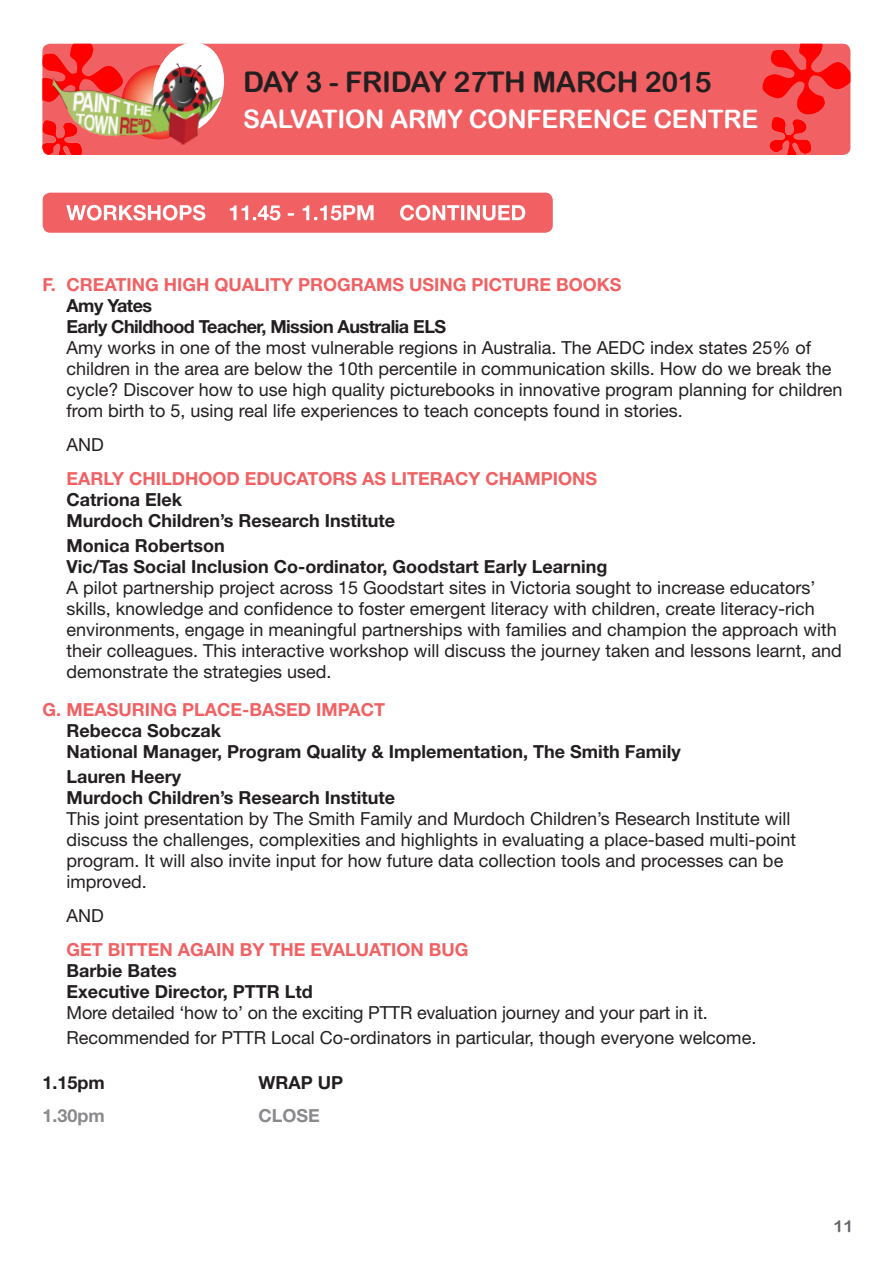
<style>
.page{position:relative;width:893px;height:1263px;background:#fff}
.page>*{position:absolute;margin:0;border:0;box-sizing:border-box;transform-origin:0 0}
.Keynote{font:28.5px "Arial Rounded MT Bold";letter-spacing:-.01em;color:#231f20}
.Keynote-2{font:25.5px "Arial Rounded MT Bold";letter-spacing:-.01em;color:#fff}
.Body{font:18px/21px "Helvetica Neue LT Std";color:#231f20}
.Body-2{font:700 18px/21px "Helvetica Neue LT Std";color:#231f20}
.t1{font:700 18px "Helvetica Neue LT Std";color:#f16163}
.Body-3{font:700 18px/21px "Helvetica Neue LT Std";letter-spacing:-.03em;color:#231f20}
.t2{font:700 18px "Helvetica Neue LT Std";color:#8a8a8e}
.t3{font:16.5px "Arial Rounded MT Bold";color:#63656a}
</style>
<div class="page">
<div style="left:43px;top:193px;width:510px;height:40px;background:#f16163;border-radius:8px"></div>
<div style="left:42px;top:44px;width:808px;height:111px;background:#f16163;border-radius:8px"></div>
<img style="left:42px;top:44px;width:52px;height:111px">
<img style="left:762px;top:44px;width:88px;height:111px">
<svg style="left:120px;top:43px;width:109px;height:41px"></svg>
<img style="left:49px;top:55px;width:175px;height:92px">
<svg style="left:66px;top:205px;width:459px;height:16px"></svg>
<p class="Keynote" style="left:243px;top:65px;width:470px">DAY 3 - FRIDAY 27TH MARCH 2015</p>
<p class="Keynote-2" style="left:243px;top:103px;width:517px">SALVATION ARMY CONFERENCE CENTRE</p>
<p class="t1" style="left:43px;top:274px;width:580px">F. CREATING HIGH QUALITY PROGRAMS USING PICTURE BOOKS</p>
<p class="Body-3" style="left:67px;top:295px;width:381px">Amy Yates<br>Early Childhood Teacher, Mission Australia ELS</p>
<p class="Body" style="left:67px;top:337px;width:777px">Amy works in one of the most vulnerable regions in Australia. The AEDC index states 25% of children in the area are below the 10th percentile in communication skills. How do we break the cycle? Discover how to use high quality picturebooks in innovative program planning for children from birth to 5, using real life experiences to teach concepts found in stories.</p>
<p class="Body" style="left:67px;top:434px;width:39px">AND</p>
<p class="t1" style="left:67px;top:467px;width:532px">EARLY CHILDHOOD EDUCATORS AS LITERACY CHAMPIONS</p>
<p class="Body-2" style="left:67px;top:489px;width:330px">Catriona Elek<br>Murdoch Children’s Research Institute</p>
<p class="Body-2" style="left:67px;top:535px;width:542px">Monica Robertson<br>Vic/Tas Social Inclusion Co-ordinator, Goodstart Early Learning</p>
<p class="Body" style="left:67px;top:577px;width:777px">A pilot partnership project across 15 Goodstart sites in Victoria sought to increase educators’ skills, knowledge and confidence to foster emergent literacy with children, create literacy-rich environments, engage in meaningful partnerships with families and champion the approach with their colleagues. This interactive workshop will discuss the journey taken and lessons learnt, and demonstrate the strategies used.</p>
<p class="t1" style="left:43px;top:699px;width:344px">G. MEASURING PLACE-BASED IMPACT</p>
<p class="Body-2" style="left:67px;top:720px;width:616px">Rebecca Sobczak<br>National Manager, Program Quality &amp; Implementation, The Smith Family</p>
<p class="Body-2" style="left:67px;top:766px;width:330px">Lauren Heery<br>Murdoch Children’s Research Institute</p>
<p class="Body" style="left:67px;top:808px;width:731px">This joint presentation by The Smith Family and Murdoch Children’s Research Institute will discuss the challenges, complexities and highlights in evaluating a place-based multi-point program. It will also invite input for how future data collection tools and processes can be improved.</p>
<p class="Body" style="left:67px;top:905px;width:39px">AND</p>
<p class="t1" style="left:67px;top:938px;width:403px">GET BITTEN AGAIN BY THE EVALUATION BUG</p>
<p class="Body-2" style="left:67px;top:960px;width:248px">Barbie Bates<br>Executive Director, PTTR Ltd</p>
<p class="Body" style="left:67px;top:1002px;width:643px">More detailed ‘how to’ on the exciting PTTR evaluation journey and your part in it.</p>
<p class="Body" style="left:67px;top:1027px;width:691px">Recommended for PTTR Local Co-ordinators in particular, though everyone welcome.</p>
<p class="Body-2" style="left:43px;top:1072px;width:64px">1.15pm</p>
<p class="Body-2" style="left:259px;top:1072px;width:86px">WRAP UP</p>
<p class="t2" style="left:43px;top:1104px;width:64px">1.30pm</p>
<p class="t2" style="left:259px;top:1104px;width:63px">CLOSE</p>
<p class="t3" style="left:834px;top:1217px;width:21px">11</p>
</div>
